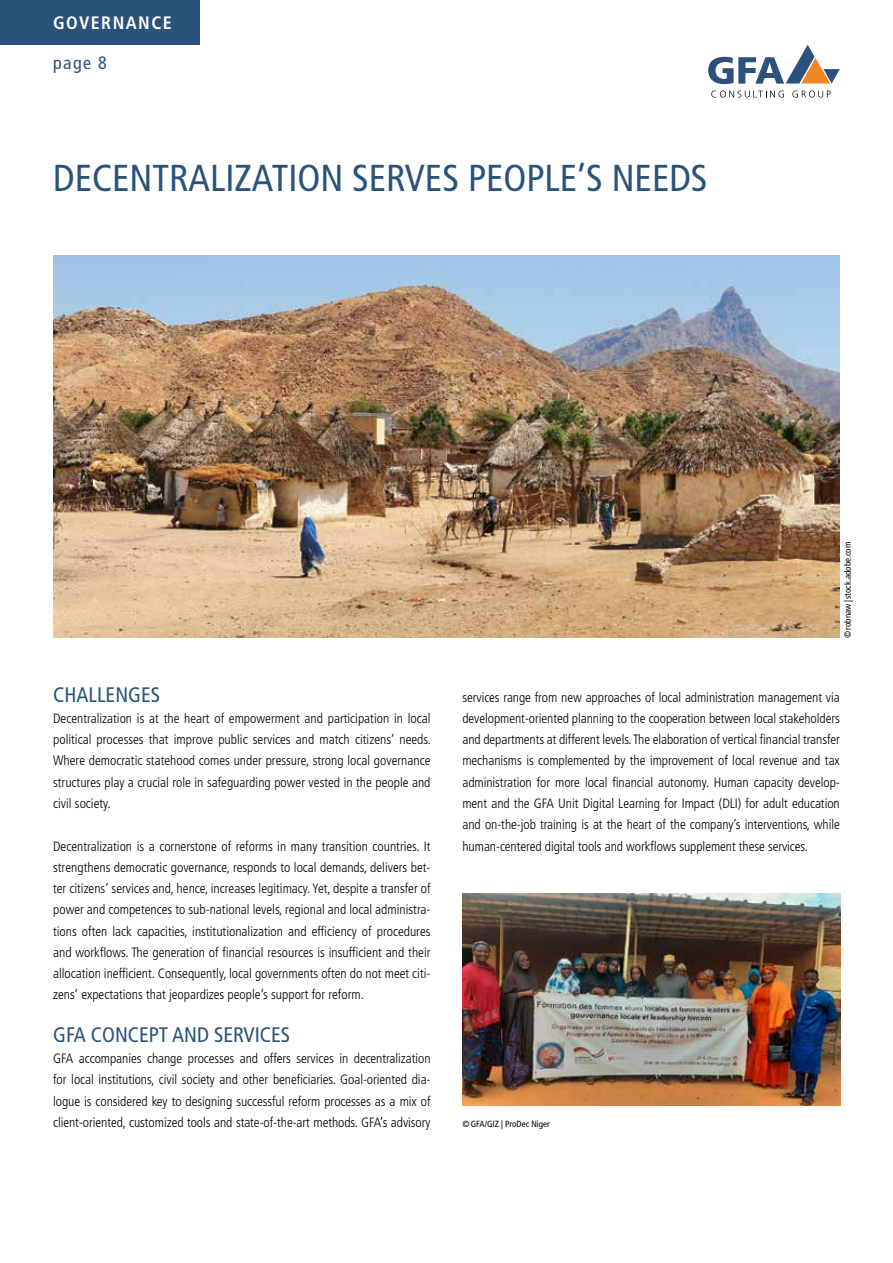
<style>
.page{position:relative;width:893px;height:1263px;background:#fff}
.page>*{position:absolute;margin:0;border:0;box-sizing:border-box;transform-origin:0 0}
.t1{font:condensed 37.5px "Frutiger LT Std";color:#2a537b}
.t2{font:condensed 21px "Frutiger LT Std";color:#2a537b}
.t3{font:700 condensed 18px "Frutiger LT Std";letter-spacing:.08em;color:#fff}
.t4{font:condensed 18px "Frutiger LT Std";color:#2a537b}
.t5{font:300 condensed 13.5px/21.3px "Frutiger LT Std";color:#000;text-align:justify}
.t6{font:condensed 9px "Frutiger LT Std";color:#000}
</style>
<div class="page">
<div style="left:0;top:0;width:200px;height:45px;background:#2a537b"></div>
<svg style="left:711px;top:91px;width:73px;height:7px"></svg>
<svg style="left:792px;top:91px;width:39px;height:7px"></svg>
<svg style="left:708px;top:45px;width:132px;height:39px"></svg>
<img style="left:53px;top:255px;width:787px;height:383px">
<img style="left:462px;top:893px;width:378px;height:213px">
<h3 class="t3" style="left:53px;top:12px;width:120px">GOVERNANCE</h3>
<h3 class="t4" style="left:53px;top:52px;width:55px">page 8</h3>
<h1 class="t1" style="left:53px;top:157px;width:656px">DECENTRALIZATION SERVES PEOPLE’S NEEDS</h1>
<p class="t6" style="left:842px;top:638px;width:97px;rotate:-90deg">©robnaw|stock.adobe.com</p>
<h2 class="t2" style="left:53px;top:682px;width:108px">CHALLENGES</h2>
<p class="t5" style="left:53px;top:708px;width:379px">Decentralization is at the heart of empowerment and participation in local political processes that improve public services and match citizens’ needs.<br>Where democratic statehood comes under pressure, strong local governance structures play a crucial role in safeguarding power vested in the people and civil society.</p>
<p class="t5" style="left:53px;top:835px;width:379px">Decentralization is a cornerstone of reforms in many transition countries. It strengthens democratic governance, responds to local demands, delivers bet&shy;ter citizens’ services and, hence, increases legitimacy. Yet, despite a transfer of power and competences to sub-national levels, regional and local administra&shy;tions often lack capacities, institutionalization and efficiency of procedures and workflows. The generation of financial resources is insufficient and their allocation inefficient. Consequently, local governments often do not meet citi&shy;zens’ expectations that jeopardizes people’s support for reform.</p>
<h2 class="t2" style="left:53px;top:1022px;width:239px">GFA CONCEPT AND SERVICES</h2>
<p class="t5" style="left:53px;top:1048px;width:379px">GFA accompanies change processes and offers services in decentralization for local institutions, civil society and other beneficiaries. Goal-oriented dia&shy;logue is considered key to designing successful reform processes as a mix of client-oriented, customized tools and state-of-the-art methods. GFA’s advisory</p>
<p class="t5" style="left:462px;top:686px;width:379px">services range from new approaches of local administration management via development-oriented planning to the cooperation between local stakeholders and departments at different levels. The elaboration of vertical financial transfer mechanisms is complemented by the improvement of local revenue and tax administration for more local financial autonomy. Human capacity develop&shy;ment and the GFA Unit Digital Learning for Impact (DLI) for adult education and on-the-job training is at the heart of the company’s interventions, while human-centered digital tools and workflows supplement these services.</p>
<p class="t6" style="left:462px;top:1118px;width:89px">©GFA/GIZ | ProDec Niger</p>
</div>
